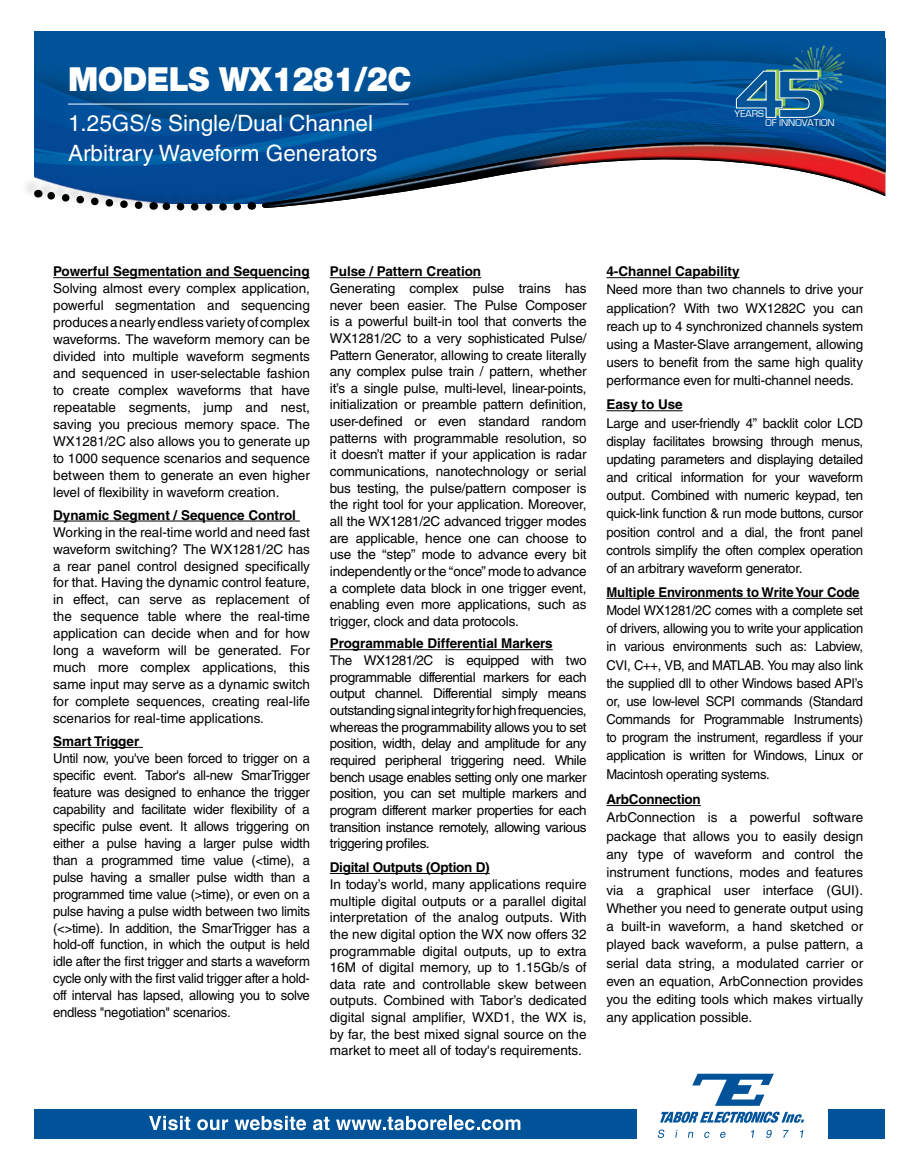
<style>
.page{position:relative;width:915px;height:1170px;background:#fff}
.page>*{position:absolute;margin:0;border:0;box-sizing:border-box;transform-origin:0 0}
.t1{font:900 33px "Helvetica Neue LT";letter-spacing:-.02em;color:#fff}
.t2{font:22.5px/30px "Helvetica LT Std";color:#fff}
.t3{font:13.5px/16.6px "Helvetica LT Std";letter-spacing:-.01em;color:#000;text-align:justify}
.t4{font:13.5px/18.1px "Helvetica LT Std";letter-spacing:-.01em;color:#000;text-align:justify;scale:.96 1}
.t5{font:700 13.5px "Helvetica";color:#000}
.t6{font:700 13.5px "Helvetica";letter-spacing:-.02em;color:#000}
.t7{font:10.2px "Eurostile";color:#fff}
</style>
<div class="page">
<div style="left:35px;top:31px;width:849px;height:64px;background:#005399"></div>
<img style="left:35px;top:48px;width:849px;height:79px">
<div style="left:20px;top:127px;width:867px;height:86px;background:#000;opacity:.25"></div>
<svg style="left:262px;top:118px;width:622px;height:19px;fill:#014995"></svg>
<img style="left:262px;top:137px;width:622px;height:71px">
<svg style="left:152px;top:198px;width:93px;height:15px"></svg>
<svg style="left:36px;top:186px;width:110px;height:27px"></svg>
<svg style="left:657px;top:1129px;width:7px;height:8px"></svg>
<svg style="left:675px;top:1129px;width:2px;height:8px"></svg>
<svg style="left:688px;top:1131px;width:5px;height:6px"></svg>
<svg style="left:704px;top:1131px;width:5px;height:6px"></svg>
<svg style="left:720px;top:1131px;width:5px;height:6px"></svg>
<svg style="left:766px;top:1129px;width:5px;height:8px"></svg>
<svg style="left:783px;top:1130px;width:5px;height:7px"></svg>
<svg style="left:800px;top:1129px;width:3px;height:8px"></svg>
<svg style="left:692px;top:1073px;width:81px;height:32px"></svg>
<svg style="left:660px;top:1111px;width:143px;height:11px"></svg>
<div style="left:828px;top:1108px;width:56px;height:30px;background:#005399"></div>
<div style="left:34px;top:1108px;width:601px;height:30px;background:#005399"></div>
<svg style="left:149px;top:1115px;width:41px;height:15px"></svg>
<svg style="left:197px;top:1119px;width:31px;height:11px"></svg>
<svg style="left:234px;top:1115px;width:72px;height:15px"></svg>
<svg style="left:313px;top:1116px;width:16px;height:14px"></svg>
<svg style="left:336px;top:1115px;width:184px;height:15px"></svg>
<hr style="left:68px;top:104px;width:340px;height:1px;background:#fff">
<hr style="left:53px;top:277px;width:257px;height:1px;background:#000">
<hr style="left:53px;top:520px;width:247px;height:1px;background:#000">
<hr style="left:53px;top:747px;width:90px;height:1px;background:#000">
<hr style="left:330px;top:277px;width:151px;height:1px;background:#000">
<hr style="left:330px;top:649px;width:222px;height:1px;background:#000">
<hr style="left:330px;top:873px;width:159px;height:1px;background:#000">
<hr style="left:606px;top:277px;width:133px;height:1px;background:#000">
<hr style="left:606px;top:410px;width:76px;height:1px;background:#000">
<hr style="left:606px;top:598px;width:253px;height:1px;background:#000">
<hr style="left:606px;top:805px;width:94px;height:1px;background:#000">
<img style="left:785px;top:45px;width:65px;height:59px">
<svg style="left:735px;top:69px;width:88px;height:49px"></svg>
<h1 class="t1" style="left:68px;top:59px;width:345px">MODELS WX1281/2C</h1>
<h2 class="t2" style="left:68px;top:108px;width:310px">1.25GS/s Single/Dual Channel<br>Arbitrary Waveform Generators</h2>
<p class="t7" style="left:734px;top:108px;width:31px">YEARS</p>
<p class="t7" style="left:765px;top:118px;width:71px">OF INNOVATION</p>
<p class="t5" style="left:53px;top:263px;width:258px">Powerful Segmentation and Sequencing</p>
<p class="t3" style="left:53px;top:280px;width:258px">Solving almost every complex application, powerful segmentation and sequencing produces a nearly endless variety of complex waveforms. The waveform memory can be divided into multiple waveform segments and sequenced in user-selectable fashion to create complex waveforms that have repeatable segments, jump and nest, saving you precious memory space. The WX1281/2C also allows you to generate up to 1000 sequence scenarios and sequence between them to generate an even higher level of flexibility in waveform creation.</p>
<p class="t5" style="left:53px;top:506px;width:244px">Dynamic Segment / Sequence Control</p>
<p class="t3" style="left:53px;top:523px;width:258px">Working in the real-time world and need fast waveform switching? The WX1281/2C has a rear panel control designed specifically for that. Having the dynamic control feature, in effect, can serve as replacement of the sequence table where the real-time application can decide when and for how long a waveform will be generated. For much more complex applications, this same input may serve as a dynamic switch for complete sequences, creating real-life scenarios for real-time applications.</p>
<p class="t5" style="left:53px;top:733px;width:88px">Smart Trigger</p>
<p class="t3" style="left:53px;top:749px;width:258px">Until now, you've been forced to trigger on a specific event. Tabor's all-new SmarTrigger feature was designed to enhance the trigger capability and facilitate wider flexibility of a specific pulse event. It allows triggering on either a pulse having a larger pulse width than a programmed time value (&lt;time), a pulse having a smaller pulse width than a programmed time value (&gt;time), or even on a pulse having a pulse width between two limits (&lt;&gt;time). In addition, the SmarTrigger has a hold-off function, in which the output is held idle after the first trigger and starts a waveform cycle only with the first valid trigger after a hold&shy;off interval has lapsed, allowing you to solve endless "negotiation" scenarios.</p>
<p class="t5" style="left:330px;top:263px;width:153px">Pulse / Pattern Creation</p>
<p class="t3" style="left:330px;top:280px;width:258px">Generating complex pulse trains has never been easier. The Pulse Composer is a powerful built-in tool that converts the WX1281/2C to a very sophisticated Pulse/ Pattern Generator, allowing to create literally any complex pulse train / pattern, whether it’s a single pulse, multi-level, linear-points, initialization or preamble pattern definition, user-defined or even standard random patterns with programmable resolution, so it doesn’t matter if your application is radar communications, nanotechnology or serial bus testing, the pulse/pattern composer is the right tool for your application. Moreover, all the WX1281/2C advanced trigger modes are applicable, hence one can choose to use the “step” mode to advance every bit independently or the “once” mode to advance a complete data block in one trigger event, enabling even more applications, such as trigger, clock and data protocols.</p>
<p class="t5" style="left:330px;top:635px;width:224px">Programmable Differential Markers</p>
<p class="t3" style="left:330px;top:652px;width:258px">The WX1281/2C is equipped with two programmable differential markers for each output channel. Differential simply means outstanding signal integrity for high frequencies, whereas the programmability allows you to set position, width, delay and amplitude for any required peripheral triggering need. While bench usage enables setting only one marker position, you can set multiple markers and program different marker properties for each transition instance remotely, allowing various triggering profiles.</p>
<p class="t6" style="left:330px;top:859px;width:161px">Digital Outputs (Option D)</p>
<p class="t3" style="left:330px;top:875px;width:258px">In today’s world, many applications require multiple digital outputs or a parallel digital interpretation of the analog outputs. With the new digital option the WX now offers 32 programmable digital outputs, up to extra 16M of digital memory, up to 1.15Gb/s of data rate and controllable skew between outputs. Combined with Tabor’s dedicated digital signal amplifier, WXD1, the WX is, by far, the best mixed signal source on the market to meet all of today's requirements.</p>
<p class="t5" style="left:606px;top:263px;width:135px">4-Channel Capability</p>
<p class="t3" style="left:606px;top:280px;width:258px;line-height:18.1px">Need more than two channels to drive your application? With two WX1282C you can reach up to 4 synchronized channels system using a Master-Slave arrangement, allowing users to benefit from the same high quality performance even for multi-channel needs.</p>
<p class="t5" style="left:606px;top:396px;width:78px">Easy to Use</p>
<p class="t3" style="left:606px;top:413px;width:258px;line-height:18.1px">Large and user-friendly 4” backlit color LCD display facilitates browsing through menus, updating parameters and displaying detailed and critical information for your waveform output. Combined with numeric keypad, ten quick-link function &amp; run mode buttons, cursor position control and a dial, the front panel controls simplify the often complex operation of an arbitrary waveform generator.</p>
<p class="t5" style="left:606px;top:584px;width:254px">Multiple Environments to Write Your Code</p>
<p class="t4" style="left:606px;top:601px;width:269px">Model WX1281/2C comes with a complete set of drivers, allowing you to write your application in various environments such as: Labview, CVI, C++, VB, and MATLAB. You may also link the supplied dll to other Windows based API’s or, use low-level SCPI commands (Standard Commands for Programmable Instruments) to program the instrument, regardless if your application is written for Windows, Linux or Macintosh operating systems.</p>
<p class="t6" style="left:606px;top:791px;width:96px">ArbConnection</p>
<p class="t3" style="left:606px;top:808px;width:258px;line-height:18.1px">ArbConnection is a powerful software package that allows you to easily design any type of waveform and control the instrument functions, modes and features via a graphical user interface (GUI).<br>Whether you need to generate output using a built-in waveform, a hand sketched or played back waveform, a pulse pattern, a serial data string, a modulated carrier or even an equation, ArbConnection provides you the editing tools which makes virtually any application possible.</p>
</div>
